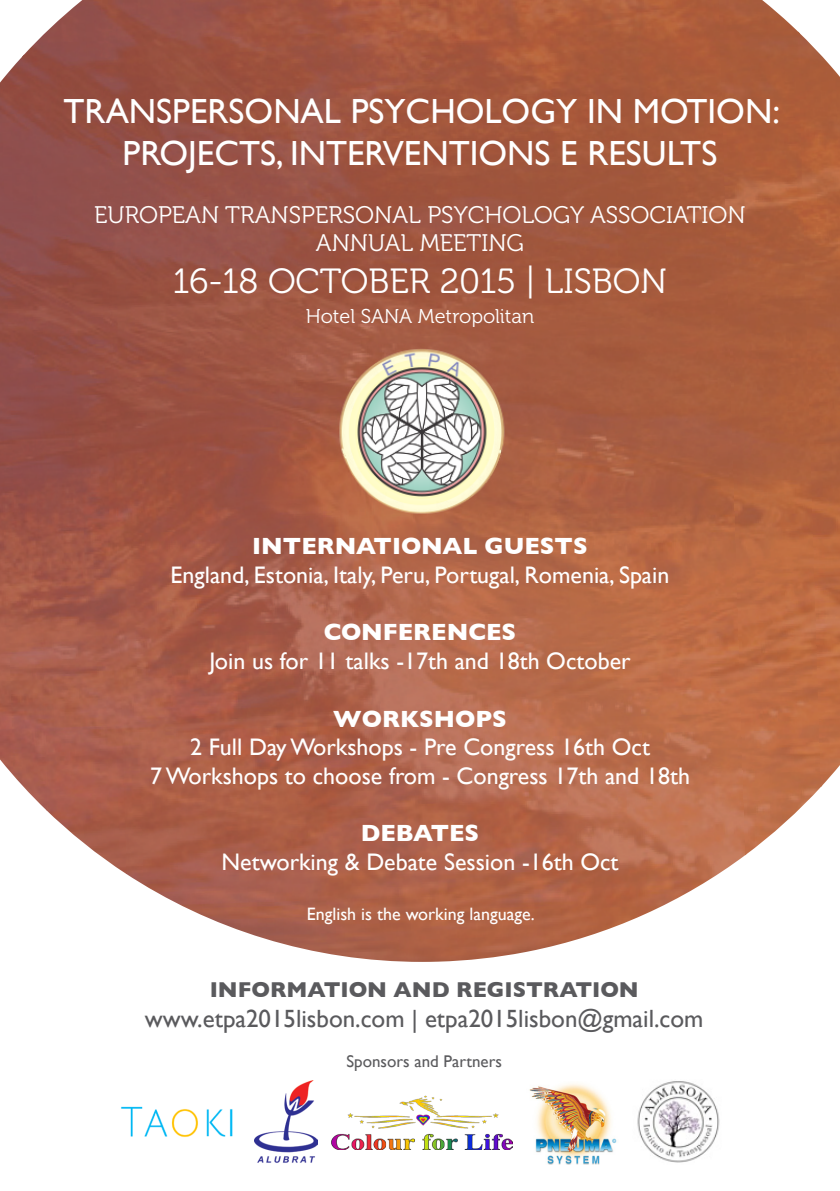
<style>
.page{position:relative;width:840px;height:1191px;background:#fff}
.page>*{position:absolute;margin:0;border:0;box-sizing:border-box;transform-origin:0 0}
.t1{font:34.8px/41.8px "Gill Sans";color:#fff;text-align:center}
.t2{font:34.8px "Museo 300";color:#fff}
.t3{font:25px "Gill Sans";color:#5a5a5d}
.t4{font:24px/28.8px "Gill Sans";color:#fff;text-align:center}
.t5{font:24px/28.8px "Museo 300";color:#fff;text-align:center}
.t6{font:700 22px "Gill Sans";color:#5a5a5d}
.t7{font:20px "Museo 300";color:#fff}
.t8{font:18px "Gill Sans";color:#fff}
.t9{font:17px "Gill Sans";color:#5a5a5d}
.s1{font-weight:700}
</style>
<div class="page">
<img style="left:126px;top:0;width:618px;height:962px">
<img style="left:718px;top:0;width:102px;height:856px">
<img style="left:24px;top:0;width:102px;height:874px">
<img style="left:797px;top:31px;width:42px;height:757px">
<img style="left:0;top:54px;width:47px;height:756px">
<img style="left:328px;top:343px;width:191px;height:178px">
<img style="left:121px;top:1106px;width:112px;height:31px">
<img style="left:254px;top:1080px;width:63px;height:83px">
<img style="left:331px;top:1095px;width:181px;height:54px">
<img style="left:529px;top:1083px;width:88px;height:81px">
<img style="left:637px;top:1081px;width:83px;height:82px">
<p class="t1" style="left:63px;top:90px;width:717px">TRANSPERSONAL PSYCHOLOGY IN MOTION:<br>PROJECTS, INTERVENTIONS E RESULTS</p>
<p class="t5" style="left:94px;top:200px;width:652px">EUROPEAN TRANSPERSONAL PSYCHOLOGY ASSOCIATION<br>ANNUAL MEETING</p>
<p class="t2" style="left:173px;top:262px;width:495px">16-18 OCTOBER 2015 | LISBON</p>
<p class="t7" style="left:305px;top:305px;width:230px">Hotel SANA Metropolitan</p>
<p class="t4" style="left:170px;top:531px;width:500px"><span class="s1">INTERNATIONAL GUESTS<br></span>England, Estonia, Italy, Peru, Portugal, Romenia, Spain</p>
<p class="t4" style="left:209px;top:617px;width:422px"><span class="s1">CONFERENCES<br></span>Join us for 11 talks -17th and 18th October</p>
<p class="t4" style="left:150px;top:704px;width:541px"><span class="s1">WORKSHOPS<br></span>2 Full Day Workshops - Pre Congress 16th Oct<br>7 Workshops to choose from - Congress 17th and 18th</p>
<p class="t4" style="left:221px;top:818px;width:398px"><span class="s1">DEBATES<br></span>Networking &amp; Debate Session -16th Oct</p>
<p class="t8" style="left:307px;top:903px;width:229px">English is the working language.</p>
<p class="t6" style="left:209px;top:976px;width:430px">INFORMATION AND REGISTRATION</p>
<p class="t3" style="left:145px;top:1003px;width:559px">www.etpa2015lisbon.com | etpa2015lisbon@gmail.com</p>
<p class="t9" style="left:346px;top:1051px;width:157px">Sponsors and Partners</p>
</div>
